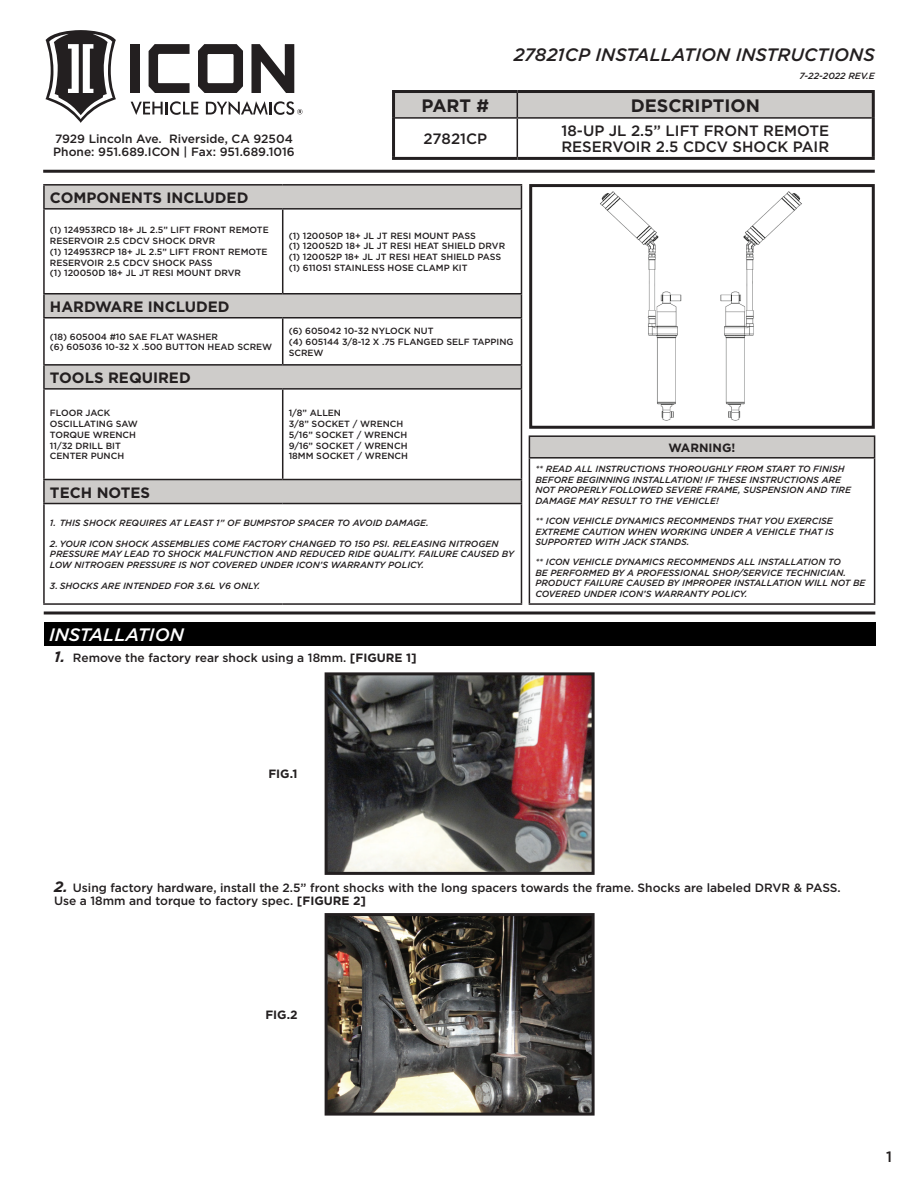
<style>
.page{position:relative;width:918px;height:1188px;background:#fff}
.page>*{position:absolute;margin:0;border:0;box-sizing:border-box;transform-origin:0 0}
.t1{font:italic 500 18px "Gotham";color:#231f20}
.t2{font:700 18px "Gotham";color:#231f20}
.t3{font:italic 500 18px "Gotham";color:#fff}
.t4{font:500 15px/16.5px "Gotham";color:#231f20}
.t5{font:700 15px "Gotham";color:#231f20}
.t6{font:500 12px/13.5px "Gotham";color:#231f20}
.t7{font:700 12px "Gotham";color:#231f20}
.t8{font:italic 500 9px/10.8px "Gotham";color:#231f20}
.t9{font:500 9px/10.8px "Gotham";color:#231f20}
.s1{font-weight:700;font-style:italic;font-size:15px}
.s2{font-weight:700}
</style>
<div class="page">
<hr style="left:43px;top:170px;width:832px;height:3px;background:#231f20">
<div style="left:395px;top:93px;width:477px;height:24px;background:#ceccca"></div>
<hr style="left:395px;top:117px;width:122px;height:2px;background:#231f20">
<hr style="left:517px;top:117px;width:355px;height:2px;background:#231f20">
<hr style="left:517px;top:119px;width:1px;height:38px;background:#231f20">
<hr style="left:392px;top:90px;width:125px;height:3px;background:#231f20">
<hr style="left:392px;top:93px;width:3px;height:25px;background:#231f20">
<hr style="left:517px;top:90px;width:358px;height:3px;background:#231f20">
<hr style="left:872px;top:93px;width:3px;height:25px;background:#231f20">
<hr style="left:392px;top:118px;width:3px;height:39px;background:#231f20">
<hr style="left:872px;top:118px;width:3px;height:39px;background:#231f20">
<hr style="left:392px;top:157px;width:125px;height:3px;background:#231f20">
<hr style="left:517px;top:157px;width:358px;height:3px;background:#231f20">
<div style="left:529px;top:436px;width:346px;height:22px;background:#ceccca"></div>
<hr style="left:529px;top:435px;width:346px;height:2px;background:#231f20">
<svg style="left:529px;top:437px;width:1px;height:20px"></svg>
<svg style="left:874px;top:437px;width:1px;height:20px"></svg>
<hr style="left:529px;top:457px;width:346px;height:2px;background:#231f20">
<hr style="left:529px;top:459px;width:1px;height:144px;background:#231f20">
<hr style="left:874px;top:459px;width:1px;height:144px;background:#231f20">
<hr style="left:529px;top:603px;width:346px;height:2px;background:#231f20">
<img style="left:600px;top:191px;width:202px;height:230px">
<div style="left:529px;top:184px;width:346px;height:245px;border:3px solid #231f20"></div>
<svg style="left:45px;top:186px;width:476px;height:317px"></svg>
<hr style="left:43px;top:184px;width:240px;height:2px;background:#231f20">
<hr style="left:43px;top:186px;width:2px;height:22px;background:#231f20">
<hr style="left:283px;top:184px;width:239px;height:2px;background:#231f20">
<svg style="left:521px;top:186px;width:1px;height:22px"></svg>
<hr style="left:43px;top:208px;width:240px;height:2px;background:#231f20">
<hr style="left:43px;top:210px;width:2px;height:83px;background:#231f20">
<hr style="left:283px;top:208px;width:239px;height:2px;background:#231f20">
<hr style="left:282px;top:210px;width:1px;height:83px;background:#231f20">
<hr style="left:521px;top:210px;width:1px;height:83px;background:#231f20">
<hr style="left:43px;top:293px;width:240px;height:2px;background:#231f20">
<hr style="left:43px;top:295px;width:2px;height:22px;background:#231f20">
<hr style="left:283px;top:293px;width:239px;height:2px;background:#231f20">
<svg style="left:521px;top:295px;width:1px;height:22px"></svg>
<hr style="left:43px;top:317px;width:240px;height:2px;background:#231f20">
<hr style="left:43px;top:319px;width:2px;height:45px;background:#231f20">
<hr style="left:283px;top:317px;width:239px;height:2px;background:#231f20">
<hr style="left:282px;top:319px;width:1px;height:45px;background:#231f20">
<hr style="left:521px;top:319px;width:1px;height:45px;background:#231f20">
<hr style="left:43px;top:364px;width:240px;height:2px;background:#231f20">
<hr style="left:43px;top:366px;width:2px;height:22px;background:#231f20">
<hr style="left:283px;top:364px;width:239px;height:2px;background:#231f20">
<svg style="left:521px;top:366px;width:1px;height:22px"></svg>
<hr style="left:43px;top:388px;width:240px;height:2px;background:#231f20">
<hr style="left:43px;top:390px;width:2px;height:89px;background:#231f20">
<hr style="left:283px;top:388px;width:239px;height:2px;background:#231f20">
<hr style="left:282px;top:390px;width:1px;height:89px;background:#231f20">
<hr style="left:521px;top:390px;width:1px;height:89px;background:#231f20">
<hr style="left:43px;top:479px;width:240px;height:1px;background:#231f20">
<hr style="left:43px;top:480px;width:2px;height:23px;background:#231f20">
<hr style="left:283px;top:479px;width:239px;height:1px;background:#231f20">
<svg style="left:521px;top:480px;width:1px;height:23px"></svg>
<hr style="left:43px;top:503px;width:240px;height:1px;background:#231f20">
<hr style="left:43px;top:504px;width:2px;height:99px;background:#231f20">
<hr style="left:283px;top:503px;width:239px;height:1px;background:#231f20">
<hr style="left:521px;top:504px;width:1px;height:99px;background:#231f20">
<hr style="left:43px;top:603px;width:240px;height:2px;background:#231f20">
<hr style="left:283px;top:603px;width:239px;height:2px;background:#231f20">
<hr style="left:44px;top:611px;width:831px;height:3px;background:#231f20">
<div style="left:44px;top:622px;width:831px;height:23px;background:#000"></div>
<div style="left:131px;top:44px;width:9px;height:49px;background:#231f20"></div>
<svg style="left:149px;top:44px;width:41px;height:49px"></svg>
<svg style="left:198px;top:44px;width:45px;height:49px"></svg>
<svg style="left:251px;top:44px;width:43px;height:49px"></svg>
<svg style="left:131px;top:101px;width:67px;height:14px"></svg>
<svg style="left:45px;top:30px;width:71px;height:93px"></svg>
<svg style="left:206px;top:101px;width:97px;height:14px"></svg>
<img style="left:329px;top:676px;width:262px;height:195px">
<div style="left:325px;top:672px;width:270px;height:203px;border:3px solid #231f20"></div>
<img style="left:329px;top:917px;width:262px;height:195px">
<div style="left:325px;top:913px;width:270px;height:203px;border:3px solid #231f20"></div>
<h1 class="t1" style="left:514px;top:43px;width:363px">27821CP INSTALLATION INSTRUCTIONS</h1>
<h3 class="t6" style="left:53px;top:131px;width:243px">7929 Lincoln Ave. Riverside, CA 92504<br>Phone: 951.689.ICON | Fax: 951.689.1016</h3>
<p class="t8" style="left:799px;top:71px;width:77px">7-22-2022 REV.E</p>
<h1 class="t2" style="left:422px;top:94px;width:69px">PART #</h1>
<h1 class="t2" style="left:631px;top:94px;width:131px">DESCRIPTION</h1>
<h2 class="t4" style="left:424px;top:130px;width:65px">27821CP</h2>
<h2 class="t4" style="left:561px;top:122px;width:269px">18-UP JL 2.5” LIFT FRONT REMOTE<br>RESERVOIR 2.5 CDCV SHOCK PAIR</h2>
<h2 class="t5" style="left:50px;top:188px;width:200px">COMPONENTS INCLUDED</h2>
<p class="t9" style="left:50px;top:225px;width:220px">(1) 124953RCD 18+ JL 2.5” LIFT FRONT REMOTE RESERVOIR 2.5 CDCV SHOCK DRVR<br>(1) 124953RCP 18+ JL 2.5” LIFT FRONT REMOTE RESERVOIR 2.5 CDCV SHOCK PASS<br>(1) 120050D 18+ JL JT RESI MOUNT DRVR</p>
<p class="t9" style="left:289px;top:230px;width:218px">(1) 120050P 18+ JL JT RESI MOUNT PASS<br>(1) 120052D 18+ JL JT RESI HEAT SHIELD DRVR (1) 120052P 18+ JL JT RESI HEAT SHIELD PASS (1) 611051 STAINLESS HOSE CLAMP KIT</p>
<h2 class="t5" style="left:50px;top:297px;width:181px">HARDWARE INCLUDED</h2>
<p class="t9" style="left:50px;top:331px;width:224px">(18) 605004 #10 SAE FLAT WASHER<br>(6) 605036 10-32 X .500 BUTTON HEAD SCREW</p>
<p class="t9" style="left:289px;top:325px;width:226px">(6) 605042 10-32 NYLOCK NUT<br>(4) 605144 3/8-12 X .75 FLANGED SELF TAPPING<br>SCREW</p>
<h2 class="t5" style="left:50px;top:368px;width:142px">TOOLS REQUIRED</h2>
<p class="t9" style="left:50px;top:407px;width:89px">FLOOR JACK<br>OSCILLATING SAW<br>TORQUE WRENCH<br>11/32 DRILL BIT<br>CENTER PUNCH</p>
<p class="t9" style="left:289px;top:407px;width:121px">1/8” ALLEN<br>3/8” SOCKET / WRENCH<br>5/16” SOCKET / WRENCH<br>9/16” SOCKET / WRENCH<br>18MM SOCKET / WRENCH</p>
<h2 class="t5" style="left:50px;top:482px;width:102px">TECH NOTES</h2>
<p class="t8" style="left:50px;top:517px;width:380px">1. THIS SHOCK REQUIRES AT LEAST 1” OF BUMPSTOP SPACER TO AVOID DAMAGE.</p>
<p class="t8" style="left:50px;top:538px;width:465px">2. YOUR ICON SHOCK ASSEMBLIES COME FACTORY CHANGED TO 150 PSI. RELEASING NITROGEN<br>PRESSURE MAY LEAD TO SHOCK MALFUNCTION AND REDUCED RIDE QUALITY. FAILURE CAUSED BY<br>LOW NITROGEN PRESSURE IS NOT COVERED UNDER ICON’S WARRANTY POLICY.</p>
<p class="t8" style="left:50px;top:580px;width:212px">3. SHOCKS ARE INTENDED FOR 3.6L V6 ONLY.</p>
<h1 class="t3" style="left:49px;top:623px;width:136px">INSTALLATION</h1>
<h3 class="t6" style="left:54px;top:651px;width:364px"><span class="s1">1.</span> Remove the factory rear shock using a 18mm. <span class="s2">[FIGURE 1]</span></h3>
<h3 class="t7" style="left:669px;top:440px;width:68px">WARNING!</h3>
<p class="t8" style="left:535px;top:463px;width:317px">** READ ALL INSTRUCTIONS THOROUGHLY FROM START TO FINISH BEFORE BEGINNING INSTALLATION! IF THESE INSTRUCTIONS ARE NOT PROPERLY FOLLOWED SEVERE FRAME, SUSPENSION AND TIRE DAMAGE MAY RESULT TO THE VEHICLE!</p>
<p class="t8" style="left:535px;top:515px;width:300px;text-align:justify">** ICON VEHICLE DYNAMICS RECOMMENDS THAT YOU EXERCISE EXTREME CAUTION WHEN WORKING UNDER A VEHICLE THAT IS SUPPORTED WITH JACK STANDS.</p>
<p class="t8" style="left:535px;top:556px;width:332px">** ICON VEHICLE DYNAMICS RECOMMENDS ALL INSTALLATION TO<br>BE PERFORMED BY A PROFESSIONAL SHOP/SERVICE TECHNICIAN.<br>PRODUCT FAILURE CAUSED BY IMPROPER INSTALLATION WILL NOT BE COVERED UNDER ICON’S WARRANTY POLICY.</p>
<h3 class="t7" style="left:268px;top:766px;width:31px">FIG.1</h3>
<h3 class="t6" style="left:54px;top:881px;width:788px"><span class="s1">2.</span> Using factory hardware, install the 2.5” front shocks with the long spacers towards the frame. Shocks are labeled DRVR &amp; PASS.<br>Use a 18mm and torque to factory spec. <span class="s2">[FIGURE 2]</span></h3>
<h3 class="t7" style="left:265px;top:1007px;width:34px">FIG.2</h3>
<h2 class="t4" style="left:886px;top:1148px;width:7px">1</h2>
</div>
